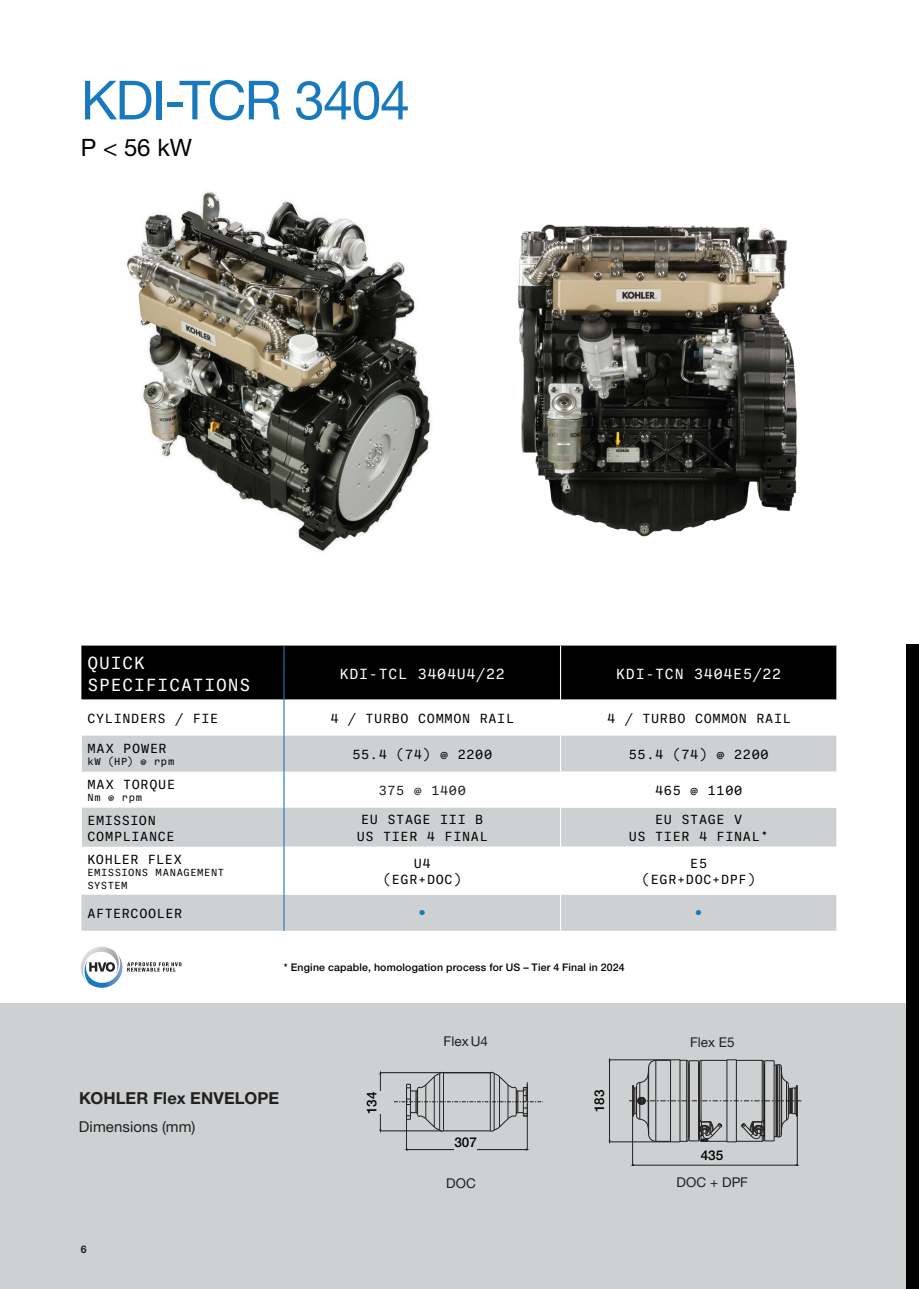
<style>
.page{position:relative;width:919px;height:1289px;background:#fff}
.page>*{position:absolute;margin:0;border:0;box-sizing:border-box;transform-origin:0 0}
.pagina_2-3{font:54px "Helvetica Neue LT Pro";letter-spacing:-.03em;color:#1979bf}
.pagina_2-3-2{font:24px "Helvetica Neue LT Pro";color:#000}
.t1{font:18px/21.6px "Ballinger Mono";letter-spacing:.05em;color:#fff}
.t2{font:700 18px "Ballinger Mono";color:#1979bf}
.pagina_2-3-3{font:700 16.5px "Helvetica Neue LT Pro";letter-spacing:.005em;color:#231f20}
.t3{font:15px "Ballinger Mono";letter-spacing:.05em;color:#fff}
.pagina_2-3-4{font:15px "Helvetica Neue LT Pro";letter-spacing:.005em;color:#231f20}
.SCHEDA___testo_9_11p{font:13.5px/16.5px "Ballinger Mono";letter-spacing:.05em;color:#000;text-align:center}
.pagina_2-3-5{font:13.5px "Helvetica Neue LT Pro";letter-spacing:.005em;color:#231f20}
.SCHEDA___testo_9_11p-2{font:500 13.5px "Helvetica Neue LT Pro";color:#000}
.SCHEDA___testo_9_11p-3{font:13.5px "Ballinger Mono";letter-spacing:.03em;color:#000}
.SCHEDA___testo_9_11p-4{font:13.5px "Ballinger Mono";letter-spacing:.05em;color:#231f20}
.tabella___indentato{font:500 10.5px "Helvetica Neue LT Pro";letter-spacing:.02em;color:#000}
.t4{font:10.5px "Ballinger Mono";letter-spacing:.05em;color:#000}
.pagina_2-3-6{font:700 10.5px "Helvetica Neue LT Pro";color:#231f20}
</style>
<div class="page">
<div style="left:0;top:1003px;width:906px;height:285px;background:#cdd1d2"></div>
<hr style="left:380px;top:1072px;width:1px;height:58px;background:#231f20">
<hr style="left:380px;top:1130px;width:61px;height:1px;background:#231f20">
<hr style="left:380px;top:1072px;width:62px;height:1px;background:#231f20">
<hr style="left:406px;top:1116px;width:1px;height:33px;background:#231f20">
<hr style="left:406px;top:1149px;width:121px;height:1px;background:#231f20">
<hr style="left:527px;top:1103px;width:1px;height:46px;background:#231f20">
<svg style="left:394px;top:1071px;width:148px;height:60px"></svg>
<div style="left:454px;top:1137px;width:23px;height:14px;background:#cdd1d2"></div>
<hr style="left:632px;top:1099px;width:1px;height:66px;background:#231f20">
<hr style="left:632px;top:1164px;width:165px;height:1px;background:#231f20">
<hr style="left:797px;top:1099px;width:1px;height:66px;background:#231f20">
<hr style="left:609px;top:1059px;width:1px;height:82px;background:#231f20">
<hr style="left:609px;top:1141px;width:61px;height:1px;background:#231f20">
<hr style="left:609px;top:1059px;width:61px;height:1px;background:#231f20">
<svg style="left:629px;top:1059px;width:172px;height:89px"></svg>
<img style="left:517px;top:224px;width:280px;height:313px">
<div style="left:81px;top:645px;width:755px;height:54px;background:#000"></div>
<svg style="left:82px;top:699px;width:755px;height:36px"></svg>
<svg style="left:81px;top:735px;width:202px;height:195px;fill:#cdd1d2"></svg>
<div style="left:284px;top:735px;width:552px;height:195px;background:#cdd1d2"></div>
<svg style="left:284px;top:771px;width:552px;height:123px"></svg>
<hr style="left:81px;top:735px;width:1px;height:36px;background:#fff">
<hr style="left:81px;top:771px;width:1px;height:36px;background:#fff">
<hr style="left:81px;top:807px;width:1px;height:39px;background:#fff">
<hr style="left:81px;top:846px;width:1px;height:48px;background:#fff">
<hr style="left:560px;top:645px;width:1px;height:54px;background:#fff">
<hr style="left:560px;top:699px;width:1px;height:36px;background:#fff">
<hr style="left:560px;top:735px;width:1px;height:36px;background:#fff">
<hr style="left:560px;top:771px;width:1px;height:36px;background:#fff">
<hr style="left:560px;top:807px;width:1px;height:39px;background:#fff">
<hr style="left:560px;top:846px;width:1px;height:48px;background:#fff">
<hr style="left:560px;top:894px;width:1px;height:36px;background:#fff">
<hr style="left:283px;top:645px;width:1px;height:54px;background:#1979bf">
<hr style="left:283px;top:699px;width:1px;height:36px;background:#1979bf">
<hr style="left:283px;top:735px;width:1px;height:36px;background:#1979bf">
<hr style="left:283px;top:771px;width:1px;height:36px;background:#1979bf">
<hr style="left:283px;top:807px;width:1px;height:39px;background:#1979bf">
<hr style="left:283px;top:846px;width:1px;height:48px;background:#1979bf">
<hr style="left:283px;top:894px;width:1px;height:36px;background:#1979bf">
<svg style="left:81px;top:947px;width:100px;height:40px"></svg>
<img style="left:127px;top:192px;width:304px;height:359px">
<div style="left:906px;top:644px;width:12px;height:644px;background:#000"></div>
<p class="pagina_2-3" style="left:81px;top:67px;width:330px">KDI-TCR 3404</p>
<p class="pagina_2-3-2" style="left:81px;top:132px;width:113px">P &lt; 56 kW</p>
<p class="t1" style="left:87px;top:652px;width:164px">QUICK<br>SPECIFICATIONS</p>
<p class="t3" style="left:340px;top:665px;width:167px">KDI-TCL 3404U4/22</p>
<p class="t3" style="left:616px;top:665px;width:166px">KDI-TCN 3404E5/22</p>
<p class="SCHEDA___testo_9_11p" style="left:87px;top:710px;width:132px">CYLINDERS / FIE</p>
<p class="SCHEDA___testo_9_11p" style="left:330px;top:710px;width:185px">4 / TURBO COMMON RAIL</p>
<p class="SCHEDA___testo_9_11p" style="left:607px;top:710px;width:185px">4 / TURBO COMMON RAIL</p>
<p class="SCHEDA___testo_9_11p" style="left:87px;top:740px;width:81px">MAX POWER</p>
<p class="t4" style="left:87px;top:756px;width:89px">kW (HP) @ rpm</p>
<p class="SCHEDA___testo_9_11p" style="left:352px;top:746px;width:141px">55.4 (74) @ 2200</p>
<p class="SCHEDA___testo_9_11p" style="left:628px;top:746px;width:141px">55.4 (74) @ 2200</p>
<p class="SCHEDA___testo_9_11p" style="left:87px;top:776px;width:89px">MAX TORQUE</p>
<p class="t4" style="left:87px;top:792px;width:56px">Nm @ rpm</p>
<p class="SCHEDA___testo_9_11p-4" style="left:378px;top:783px;width:89px">375 @ 1400</p>
<p class="SCHEDA___testo_9_11p" style="left:655px;top:782px;width:89px">465 @ 1100</p>
<p class="SCHEDA___testo_9_11p" style="left:87px;top:811px;width:89px;text-align:left">EMISSION<br>COMPLIANCE</p>
<p class="SCHEDA___testo_9_11p" style="left:357px;top:811px;width:132px">EU STAGE III B<br>US TIER 4 FINAL</p>
<p class="SCHEDA___testo_9_11p" style="left:628px;top:811px;width:141px">EU STAGE V<br>US TIER 4 FINAL*</p>
<p class="SCHEDA___testo_9_11p-3" style="left:87px;top:851px;width:96px">KOHLER FLEX</p>
<p class="t4" style="left:87px;top:866px;width:138px">EMISSIONS MANAGEMENT</p>
<p class="t4" style="left:87px;top:879px;width:42px">SYSTEM</p>
<p class="SCHEDA___testo_9_11p" style="left:383px;top:855px;width:80px">U4 (EGR+DOC)</p>
<p class="SCHEDA___testo_9_11p" style="left:642px;top:855px;width:115px">E5 (EGR+DOC+DPF)</p>
<p class="SCHEDA___testo_9_11p" style="left:87px;top:905px;width:96px">AFTERCOOLER</p>
<p class="t2" style="left:417px;top:902px;width:12px">•</p>
<p class="t2" style="left:693px;top:902px;width:12px">•</p>
<p class="tabella___indentato" style="left:284px;top:961px;width:342px">* Engine capable, homologation process for US – Tier 4 Final in 2024</p>
<p class="pagina_2-3-3" style="left:79px;top:1087px;width:201px">KOHLER Flex ENVELOPE</p>
<p class="pagina_2-3-4" style="left:79px;top:1117px;width:118px">Dimensions (mm)</p>
<p class="pagina_2-3-6" style="left:81px;top:1242px;width:7px">6</p>
<p class="SCHEDA___testo_9_11p-2" style="left:363px;top:1114px;width:24px;rotate:-90deg">134</p>
<p class="pagina_2-3-5" style="left:443px;top:1033px;width:46px">Flex U4</p>
<p class="SCHEDA___testo_9_11p-2" style="left:454px;top:1134px;width:24px">307</p>
<p class="pagina_2-3-5" style="left:446px;top:1174px;width:31px">DOC</p>
<p class="SCHEDA___testo_9_11p-2" style="left:591px;top:1112px;width:24px;rotate:-90deg">183</p>
<p class="pagina_2-3-5" style="left:690px;top:1034px;width:46px">Flex E5</p>
<p class="SCHEDA___testo_9_11p-2" style="left:700px;top:1146px;width:24px">435</p>
<p class="pagina_2-3-5" style="left:676px;top:1173px;width:73px">DOC + DPF</p>
</div>
